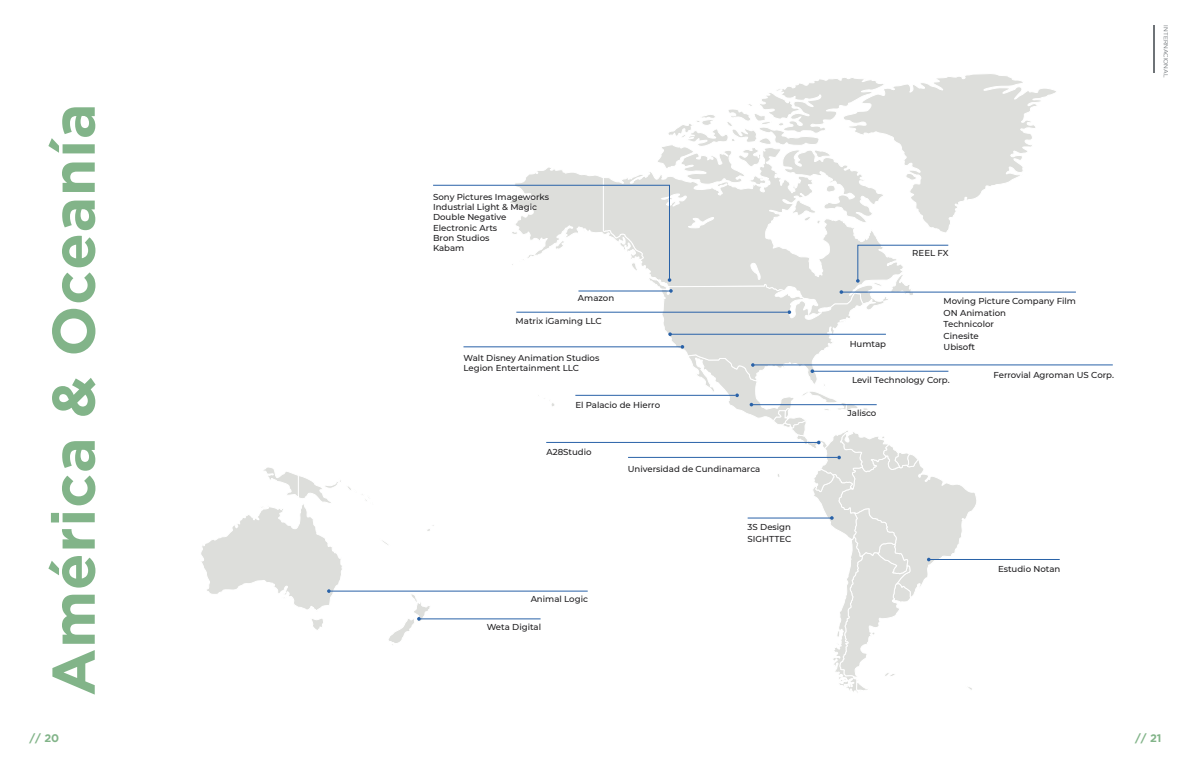
<style>
.page{position:relative;width:1191px;height:766px;background:#fff}
.page>*{position:absolute;margin:0;border:0;box-sizing:border-box;transform-origin:0 0}
.t1{font:700 60px "Gotham";letter-spacing:.01em;color:#82b489}
.t2{font:700 11px "Gotham";color:#82b489}
.t3{font:500 8.6px/10.3px "Montserrat";color:#1f1e20}
.t4{font:6px "Gotham";color:#6e7377}
</style>
<div class="page">
<hr style="left:420px;top:618px;width:120px;height:1px;background:#2962a8">
<hr style="left:330px;top:590px;width:257px;height:1px;background:#2962a8">
<svg style="left:914px;top:74px;width:142px;height:159px"></svg>
<svg style="left:658px;top:78px;width:256px;height:232px"></svg>
<svg style="left:508px;top:166px;width:356px;height:240px"></svg>
<hr style="left:628px;top:457px;width:209px;height:1px;background:#2962a8">
<hr style="left:575px;top:395px;width:160px;height:1px;background:#2962a8">
<hr style="left:578px;top:291px;width:91px;height:1px;background:#2962a8">
<hr style="left:930px;top:559px;width:129px;height:1px;background:#2962a8">
<hr style="left:516px;top:312px;width:271px;height:1px;background:#2962a8">
<hr style="left:842px;top:292px;width:234px;height:1px;background:#2962a8">
<hr style="left:463px;top:346px;width:217px;height:1px;background:#2962a8">
<hr style="left:671px;top:334px;width:215px;height:1px;background:#2962a8">
<hr style="left:754px;top:364px;width:358px;height:1px;background:#2962a8">
<hr style="left:546px;top:442px;width:271px;height:1px;background:#2962a8">
<svg style="left:680px;top:345px;width:4px;height:3px"></svg>
<svg style="left:668px;top:332px;width:4px;height:4px"></svg>
<svg style="left:787px;top:310px;width:4px;height:4px"></svg>
<svg style="left:433px;top:185px;width:238px;height:97px"></svg>
<svg style="left:839px;top:290px;width:4px;height:4px"></svg>
<svg style="left:687px;top:355px;width:291px;height:338px"></svg>
<svg style="left:856px;top:245px;width:92px;height:37px"></svg>
<svg style="left:201px;top:467px;width:234px;height:178px"></svg>
<hr style="left:1153px;top:25px;width:2px;height:48px;background:#6e7377">
<p class="t4" style="left:1169px;top:25px;width:54px;rotate:90deg">INTERNACIONAL</p>
<h1 class="t1" style="left:39px;top:695px;width:594px;rotate:-90deg">América &amp; Oceanía</h1>
<p class="t2" style="left:29px;top:731px;width:31px">// 20</p>
<p class="t2" style="left:1135px;top:731px;width:28px">// 21</p>
<p class="t3" style="left:433px;top:191px;width:117px">Sony Pictures Imageworks<br>Industrial Light &amp; Magic<br>Double Negative<br>Electronic Arts<br>Bron Studios<br>Kabam</p>
<p class="t3" style="left:912px;top:248px;width:38px">REEL FX</p>
<p class="t3" style="left:578px;top:293px;width:38px">Amazon</p>
<p class="t3" style="left:943px;top:295px;width:134px;line-height:11.5px">Moving Picture Company Film<br>ON Animation<br>Technicolor<br>Cinesite<br>Ubisoft</p>
<p class="t3" style="left:515px;top:315px;width:87px">Matrix iGaming LLC</p>
<p class="t3" style="left:463px;top:352px;width:137px">Walt Disney Animation Studios<br>Legion Entertainment LLC</p>
<p class="t3" style="left:849px;top:338px;width:38px">Humtap</p>
<p class="t3" style="left:993px;top:369px;width:122px">Ferrovial Agroman US Corp.</p>
<p class="t3" style="left:852px;top:374px;width:99px">Levil Technology Corp.</p>
<p class="t3" style="left:847px;top:407px;width:30px">Jalisco</p>
<p class="t3" style="left:575px;top:399px;width:86px">El Palacio de Hierro</p>
<p class="t3" style="left:546px;top:446px;width:47px">A28Studio</p>
<p class="t3" style="left:628px;top:463px;width:134px">Universidad de Cundinamarca</p>
<p class="t3" style="left:747px;top:521px;width:45px;line-height:11.5px">3S Design<br>SIGHTTEC</p>
<p class="t3" style="left:998px;top:563px;width:64px">Estudio Notan</p>
<p class="t3" style="left:530px;top:593px;width:59px">Animal Logic</p>
<p class="t3" style="left:487px;top:621px;width:56px">Weta Digital</p>
</div>
